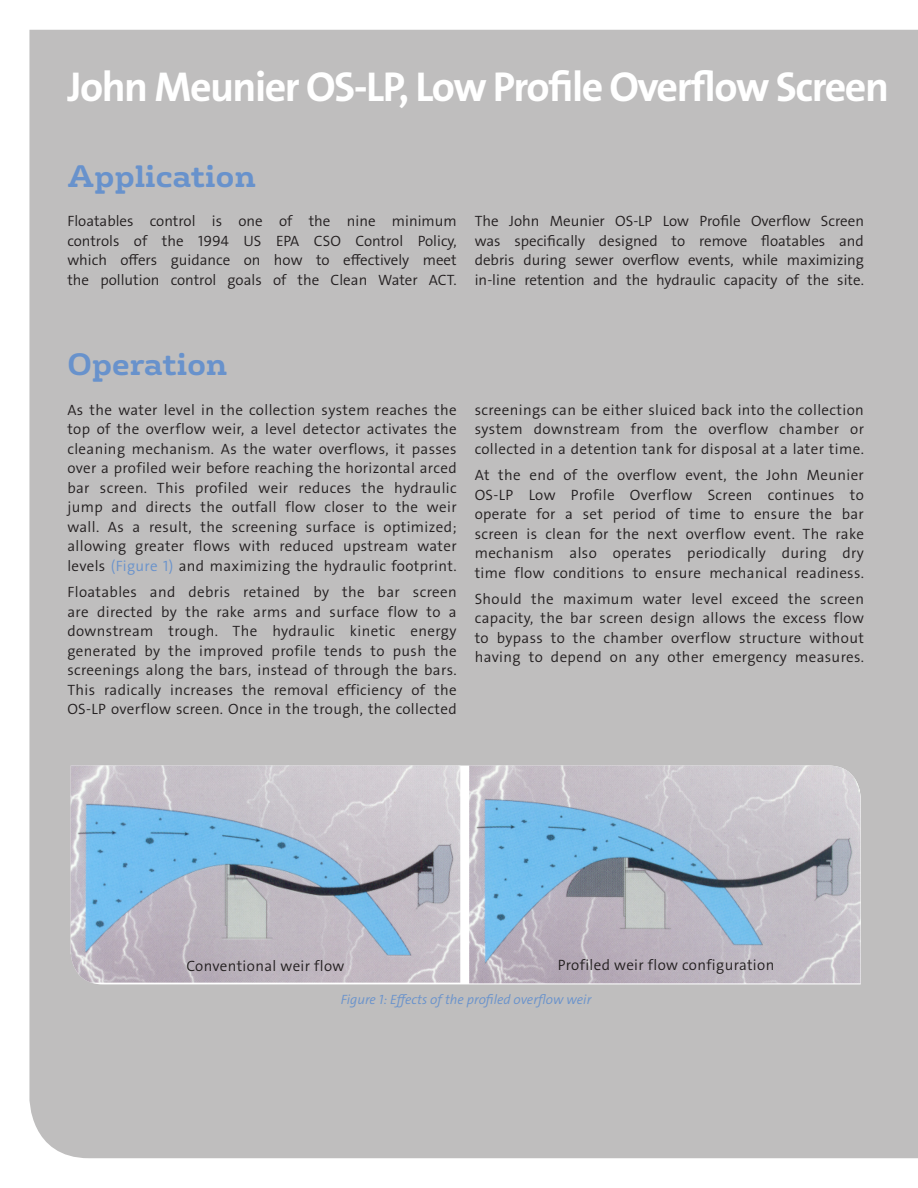
<style>
.page{position:relative;width:918px;height:1188px;background:#fff}
.page>*{position:absolute;margin:0;border:0;box-sizing:border-box;transform-origin:0 0}
.t1{font:42px "The Sans Veolia W7 Bld";letter-spacing:-.035em;color:#fff}
.t2{font:700 30px "FS Rufus";color:#6892cc}
.t3{font:15px/19.5px "The Sans Veolia W4 Se Lig";letter-spacing:.025em;color:#231f20;text-align:justify}
.t4{font:13.5px "The Sans Veolia W4 Se Lig It";color:#6892cc}
.s1{color:#6892cc}
</style>
<div class="page">
<div style="left:29px;top:30px;width:889px;height:1128px;background:#bfbebe"></div>
<img style="left:71px;top:766px;width:389px;height:217px">
<img style="left:469px;top:766px;width:392px;height:217px">
<p class="t1" style="left:67px;top:60px;width:823px">John Meunier OS-LP, Low Profile Overflow Screen</p>
<p class="t2" style="left:67px;top:150px;width:190px">Application</p>
<p class="t3" style="left:67px;top:212px;width:391px">Floatables control is one of the nine minimum controls of the 1994 US EPA CSO Control Policy, which offers guidance on how to effectively meet the pollution control goals of the Clean Water ACT.</p>
<p class="t3" style="left:475px;top:212px;width:391px">The John Meunier OS-LP Low Profile Overflow Screen was specifically designed to remove floatables and debris during sewer overflow events, while maximizing in-line retention and the hydraulic capacity of the site.</p>
<p class="t2" style="left:67px;top:338px;width:161px">Operation</p>
<p class="t3" style="left:67px;top:400px;width:391px">As the water level in the collection system reaches the top of the overflow weir, a level detector activates the cleaning mechanism. As the water overflows, it passes over a profiled weir before reaching the horizontal arced bar screen. This profiled weir reduces the hydraulic jump and directs the outfall flow closer to the weir wall. As a result, the screening surface is optimized; allowing greater flows with reduced upstream water levels <span class="s1">(Figure 1)</span> and maximizing the hydraulic footprint.</p>
<p class="t3" style="left:67px;top:582px;width:391px">Floatables and debris retained by the bar screen are directed by the rake arms and surface flow to a downstream trough. The hydraulic kinetic energy generated by the improved profile tends to push the screenings along the bars, instead of through the bars.<br>This radically increases the removal efficiency of the OS-LP overflow screen. Once in the trough, the collected</p>
<p class="t3" style="left:475px;top:400px;width:391px">screenings can be either sluiced back into the collection system downstream from the overflow chamber or collected in a detention tank for disposal at a later time.</p>
<p class="t3" style="left:475px;top:465px;width:391px">At the end of the overflow event, the John Meunier OS-LP Low Profile Overflow Screen continues to operate for a set period of time to ensure the bar screen is clean for the next overflow event. The rake mechanism also operates periodically during dry time flow conditions to ensure mechanical readiness.</p>
<p class="t3" style="left:475px;top:589px;width:391px">Should the maximum water level exceed the screen capacity, the bar screen design allows the excess flow to bypass to the chamber overflow structure without having to depend on any other emergency measures.</p>
<p class="t3" style="left:186px;top:957px;width:160px">Conventional weir flow</p>
<p class="t3" style="left:558px;top:955px;width:218px">Profiled weir flow configuration</p>
<p class="t4" style="left:341px;top:991px;width:252px">Figure 1: Effects of the profiled overflow weir</p>
</div>
